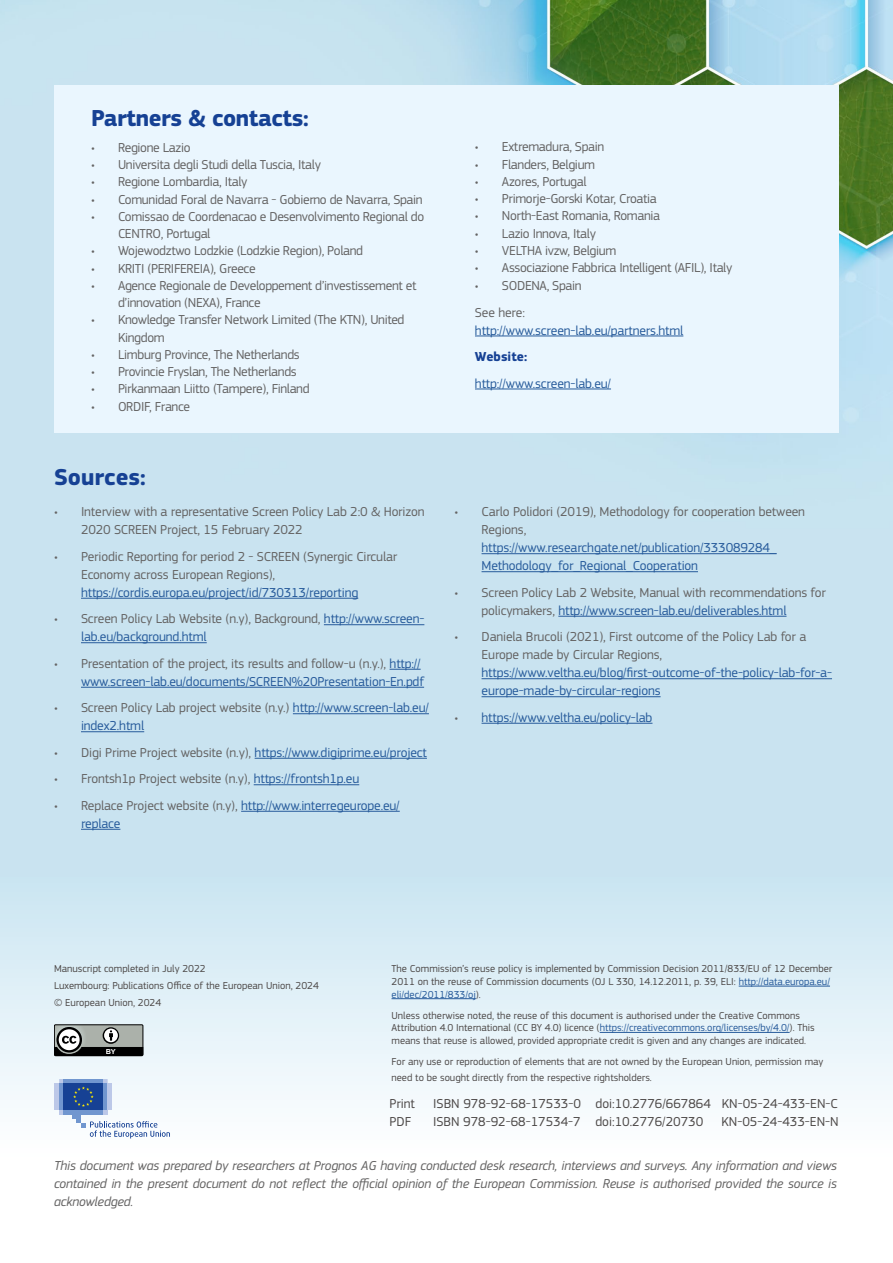
<style>
.page{position:relative;width:893px;height:1263px;background:#fff}
.page>*{position:absolute;margin:0;border:0;box-sizing:border-box;transform-origin:0 0}
.t1{font:700 24px "EC Square Sans Pro";letter-spacing:-.02em;color:#164194}
.t2{font:700 24px "EC Square Sans Pro";color:#164194}
.Body_Text{font:13.5px/18px "EC Square Sans Pro";letter-spacing:-.025em;color:#646363}
.Body_Text-2{font:13.5px/18px "EC Square Sans Pro";letter-spacing:-.01em;color:#275b9b}
.Body_Text-3{font:italic 13.5px/18px "EC Square Sans Pro";letter-spacing:-.01em;color:#646363;text-align:justify}
.EU-Info{font:13.5px "EC Square Sans Pro";color:#4d4948}
.Body_Text-4{font:700 13.5px "EC Square Sans Pro";color:#164194}
.EU-Info-2{font:10.5px/12.6px "EC Square Sans Pro";color:#4d4948}
.t3{font:700 6.9px "Arial";color:#fff;scale:1.07 1}
.s1{color:#275b9b}
.s2{color:#646363}
</style>
<div class="page">
<img style="left:0;top:0;width:893px;height:877px">
<div style="left:0;top:877px;width:893px;height:283px;background:linear-gradient(to bottom,#cae5f1,#fff)"></div>
<div style="left:54px;top:85px;width:785px;height:347px;background:#eaf6fe"></div>
<hr style="left:475px;top:336px;width:208px;height:1px;background:#275b9b">
<hr style="left:475px;top:389px;width:136px;height:1px;background:#275b9b">
<hr style="left:81px;top:598px;width:277px;height:1px;background:#275b9b">
<hr style="left:324px;top:624px;width:100px;height:1px;background:#275b9b">
<hr style="left:81px;top:642px;width:126px;height:1px;background:#275b9b">
<hr style="left:390px;top:669px;width:31px;height:1px;background:#275b9b">
<hr style="left:81px;top:687px;width:343px;height:1px;background:#275b9b">
<hr style="left:293px;top:713px;width:136px;height:1px;background:#275b9b">
<hr style="left:81px;top:731px;width:63px;height:1px;background:#275b9b">
<hr style="left:255px;top:758px;width:172px;height:1px;background:#275b9b">
<hr style="left:254px;top:784px;width:105px;height:1px;background:#275b9b">
<hr style="left:241px;top:811px;width:159px;height:1px;background:#275b9b">
<hr style="left:81px;top:829px;width:39px;height:1px;background:#275b9b">
<hr style="left:482px;top:553px;width:295px;height:1px;background:#275b9b">
<hr style="left:482px;top:571px;width:216px;height:1px;background:#275b9b">
<hr style="left:558px;top:616px;width:228px;height:1px;background:#275b9b">
<hr style="left:482px;top:678px;width:350px;height:1px;background:#275b9b">
<hr style="left:482px;top:696px;width:179px;height:1px;background:#275b9b">
<hr style="left:482px;top:723px;width:170px;height:1px;background:#275b9b">
<hr style="left:59px;top:1110px;width:49px;height:4px;background:#bcc8e8">
<hr style="left:64px;top:1110px;width:39px;height:4px;background:#7196cf">
<div style="left:103px;top:1083px;width:5px;height:27px;background:#7196cf"></div>
<hr style="left:108px;top:1083px;width:4px;height:27px;background:#bcc8e8">
<div style="left:59px;top:1083px;width:5px;height:27px;background:#7196cf"></div>
<hr style="left:55px;top:1083px;width:4px;height:27px;background:#bcc8e8">
<div style="left:72px;top:1110px;width:9px;height:9px;background:#7196cf"></div>
<hr style="left:77px;top:1110px;width:4px;height:13px;background:#7196cf">
<div style="left:64px;top:1083px;width:39px;height:27px;background:#164194"></div>
<svg style="left:59px;top:1079px;width:49px;height:28px"></svg>
<svg style="left:81px;top:1121px;width:89px;height:17px"></svg>
<div style="left:54px;top:1024px;width:89px;height:32px;border:1px solid #000"></div>
<svg style="left:54px;top:1025px;width:89px;height:31px;background:#767976"></svg>
<hr style="left:739px;top:986px;width:91px;height:1px;background:#275b9b">
<hr style="left:392px;top:998px;width:84px;height:1px;background:#275b9b">
<hr style="left:600px;top:1032px;width:190px;height:1px;background:#275b9b">
<h2 class="t1" style="left:91px;top:104px;width:219px">Partners &amp; contacts:</h2>
<p class="Body_Text" style="left:91px;top:138px;width:101px">• Regione Lazio</p>
<p class="Body_Text" style="left:91px;top:156px;width:231px">• Universita degli Studi della Tuscia, Italy</p>
<p class="Body_Text" style="left:91px;top:173px;width:158px">• Regione Lombardia, Italy</p>
<p class="Body_Text" style="left:91px;top:190px;width:333px">• Comunidad Foral de Navarra - Gobierno de Navarra, Spain</p>
<p class="Body_Text" style="left:118px;top:208px;width:308px;line-height:17.2px;text-indent:-27px">• Comissao de Coordenacao e Desenvolvimento Regional do<br>CENTRO, Portugal</p>
<p class="Body_Text" style="left:91px;top:242px;width:274px">• Wojewodztwo Lodzkie (Lodzkie Region), Poland</p>
<p class="Body_Text" style="left:91px;top:259px;width:166px">• KRITI (PERIFEREIA), Greece</p>
<p class="Body_Text" style="left:118px;top:277px;width:300px;line-height:17.2px;text-indent:-27px">• Agence Regionale de Developpement d’investissement et d’innovation (NEXA), France</p>
<p class="Body_Text" style="left:118px;top:311px;width:288px;line-height:17.2px;text-indent:-27px">• Knowledge Transfer Network Limited (The KTN), United<br>Kingdom</p>
<p class="Body_Text" style="left:91px;top:345px;width:210px">• Limburg Province, The Netherlands</p>
<p class="Body_Text" style="left:91px;top:363px;width:207px">• Provincie Fryslan, The Netherlands</p>
<p class="Body_Text" style="left:91px;top:380px;width:220px">• Pirkanmaan Liitto (Tampere), Finland</p>
<p class="Body_Text" style="left:91px;top:397px;width:101px">• ORDIF, France</p>
<h2 class="t2" style="left:54px;top:462px;width:93px">Sources:</h2>
<p class="Body_Text" style="left:81px;top:503px;width:345px;text-indent:-27px">• Interview with a representative Screen Policy Lab 2:0 &amp; Horizon<br>2020 SCREEN Project, 15 February 2022</p>
<p class="Body_Text" style="left:81px;top:547px;width:318px;text-indent:-27px">• Periodic Reporting for period 2 - SCREEN (Synergic Circular<br>Economy across European Regions), <span class="s1">https://cordis.europa.eu/project/id/730313/reporting</span></p>
<p class="Body_Text" style="left:81px;top:610px;width:345px;text-indent:-27px">• Screen Policy Lab Website (n.y), Background, <span class="s1">http://www.screen&shy;lab.eu/background.html</span></p>
<p class="Body_Text-2" style="left:54px;top:654px;width:372px;text-align:right"><span class="s2">• Presentation of the project, its results and follow-u (n.y.),</span> http:// www.screen-lab.eu/documents/SCREEN%20Presentation-En.pdf</p>
<p class="Body_Text" style="left:81px;top:699px;width:349px;text-indent:-27px">• Screen Policy Lab project website (n.y.) <span class="s1">http://www.screen-lab.eu/ index2.html</span></p>
<p class="Body_Text-2" style="left:54px;top:743px;width:374px"><span class="s2">• Digi Prime Project website (n.y),</span> https://www.digiprime.eu/project</p>
<p class="Body_Text" style="left:54px;top:770px;width:307px">• Frontsh1p Project website (n.y), <span class="s1">https://frontsh1p.eu</span></p>
<p class="Body_Text-2" style="left:81px;top:796px;width:320px;text-indent:-27px"><span class="s2">• Replace Project website (n.y),</span> http://www.interregeurope.eu/ replace</p>
<p class="Body_Text" style="left:475px;top:138px;width:131px">• Extremadura, Spain</p>
<p class="Body_Text" style="left:475px;top:155px;width:122px">• Flanders, Belgium</p>
<p class="Body_Text" style="left:475px;top:172px;width:113px">• Azores, Portugal</p>
<p class="Body_Text" style="left:475px;top:190px;width:183px">• Primorje-Gorski Kotar, Croatia</p>
<p class="Body_Text" style="left:475px;top:207px;width:187px">• North-East Romania, Romania</p>
<p class="Body_Text" style="left:475px;top:224px;width:122px">• Lazio Innova, Italy</p>
<p class="Body_Text" style="left:475px;top:241px;width:143px">• VELTHA ivzw, Belgium</p>
<p class="Body_Text" style="left:475px;top:259px;width:259px">• Associazione Fabbrica Intelligent (AFIL), Italy</p>
<p class="Body_Text" style="left:475px;top:277px;width:108px">• SODENA, Spain</p>
<p class="Body_Text" style="left:475px;top:303px;width:52px">See here:</p>
<p class="Body_Text-2" style="left:475px;top:321px;width:210px">http://www.screen-lab.eu/partners.html</p>
<p class="Body_Text-4" style="left:475px;top:349px;width:54px">Website:</p>
<p class="Body_Text-2" style="left:475px;top:374px;width:138px">http://www.screen-lab.eu/</p>
<p class="Body_Text-2" style="left:482px;top:503px;width:325px;text-indent:-27px"><span class="s2">• Carlo Polidori (2019), Methodology for cooperation between Regions, </span>https://www.researchgate.net/publication/333089284_ Methodology_for_Regional_Cooperation</p>
<p class="Body_Text" style="left:482px;top:583px;width:346px;text-indent:-27px">• Screen Policy Lab 2 Website, Manual with recommendations for policymakers, <span class="s1">http://www.screen-lab.eu/deliverables.html</span></p>
<p class="Body_Text-2" style="left:482px;top:628px;width:352px;text-indent:-27px"><span class="s2">• Daniela Brucoli (2021), First outcome of the Policy Lab for a Europe made by Circular Regions, </span>https://www.veltha.eu/blog/first-outcome-of-the-policy-lab-for-a&shy;europe-made-by-circular-regions</p>
<p class="Body_Text-2" style="left:454px;top:708px;width:199px"><span class="s2">•</span> https://www.veltha.eu/policy-lab</p>
<p class="EU-Info-2" style="left:54px;top:963px;width:153px">Manuscript completed in July 2022</p>
<p class="EU-Info-2" style="left:54px;top:979px;width:266px">Luxembourg: Publications Office of the European Union, 2024</p>
<p class="EU-Info-2" style="left:54px;top:996px;width:109px">© European Union, 2024</p>
<p class="t3" style="left:106px;top:1047px;width:11px">BY</p>
<p class="EU-Info-2" style="left:391px;top:963px;width:442px">The Commission’s reuse policy is implemented by Commission Decision 2011/833/EU of 12 December<br>2011 on the reuse of Commission documents (OJ L 330, 14.12.2011, p. 39, ELI: <span class="s1">http://data.europa.eu/ eli/dec/2011/833/oj</span>).</p>
<p class="EU-Info-2" style="left:391px;top:1009px;width:425px">Unless otherwise noted, the reuse of this document is authorised under the Creative Commons<br>Attribution 4.0 International (CC BY 4.0) licence (<span class="s1">https://creativecommons.org/licenses/by/4.0/</span>). This means that reuse is allowed, provided appropriate credit is given and any changes are indicated.</p>
<p class="EU-Info-2" style="left:391px;top:1053px;width:433px;line-height:16.2px">For any use or reproduction of elements that are not owned by the European Union, permission may need to be sought directly from the respective rightsholders.</p>
<p class="EU-Info" style="left:389px;top:1096px;width:27px">Print</p>
<p class="EU-Info" style="left:433px;top:1096px;width:406px">ISBN 978-92-68-17533-0 doi:10.2776/667864 KN-05-24-433-EN-C</p>
<p class="EU-Info" style="left:389px;top:1114px;width:23px">PDF</p>
<p class="EU-Info" style="left:433px;top:1114px;width:272px">ISBN 978-92-68-17534-7 doi:10.2776/20730</p>
<p class="EU-Info" style="left:721px;top:1114px;width:119px">KN-05-24-433-EN-N</p>
<p class="Body_Text-3" style="left:54px;top:1156px;width:785px">This document was prepared by researchers at Prognos AG having conducted desk research, interviews and surveys. Any information and views contained in the present document do not reflect the official opinion of the European Commission. Reuse is authorised provided the source is acknowledged.</p>
</div>
